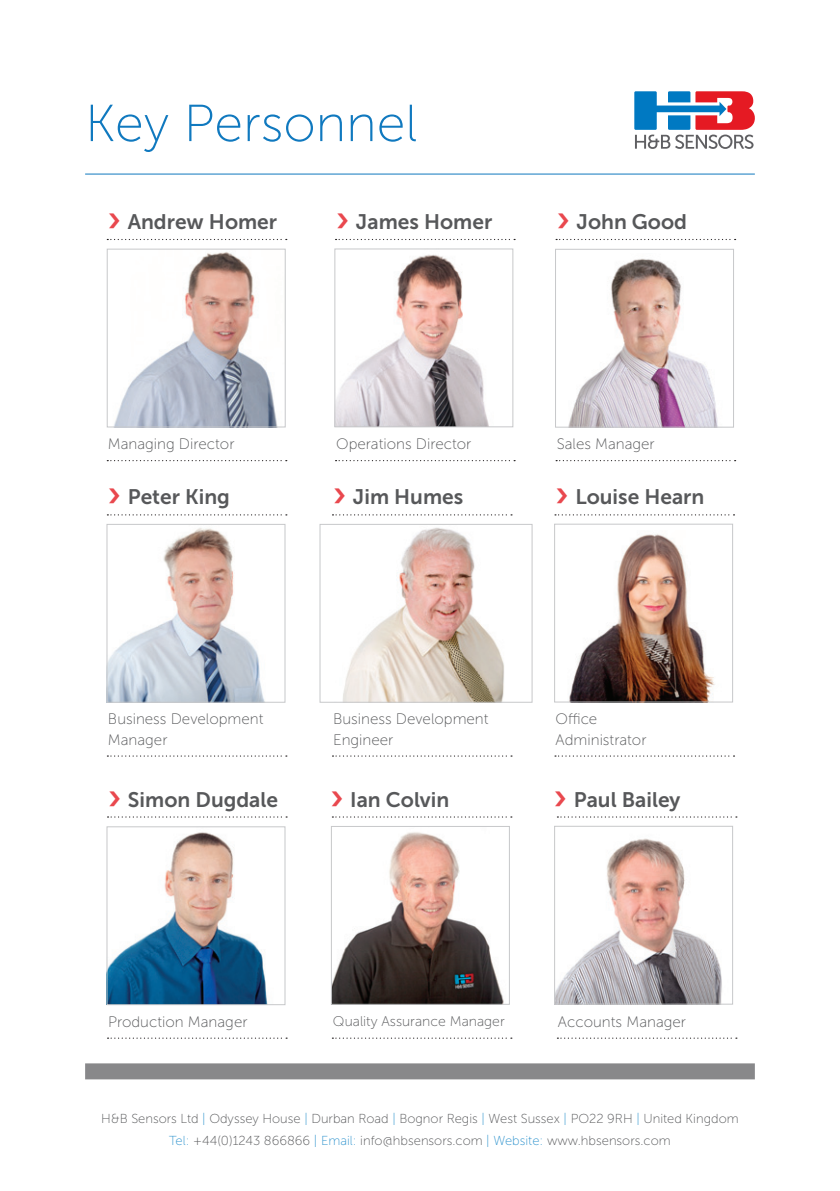
<style>
.page{position:relative;width:840px;height:1191px;background:#fff}
.page>*{position:absolute;margin:0;border:0;box-sizing:border-box;transform-origin:0 0}
.t1{font:52px "Museo Sans 100";color:#1079bf}
.t2{font:21px "Museo Sans 700";color:#57585a}
.t3{font:15.2px/21px "Museo Sans 100";color:#57585a}
.t4{font:14px "Museo Sans 100";color:#57585a}
.t5{font:13px/22px "Museo Sans 100";color:#57585a;text-align:center}
.s1{font-size:36px;color:#e9484e}
.s2{color:#3094ce}
</style>
<div class="page">
<hr style="left:85px;top:174px;width:669px;height:1px;background:#1079bf">
<img style="left:336px;top:254px;width:153px;height:171px">
<div style="left:334px;top:249px;width:179px;height:178px;border:1px solid #c7c8ca"></div>
<svg style="left:335px;top:239px;width:180px;height:1px"></svg>
<svg style="left:335px;top:460px;width:180px;height:1px"></svg>
<img style="left:114px;top:252px;width:163px;height:173px">
<div style="left:107px;top:249px;width:178px;height:178px;border:1px solid #c7c8ca"></div>
<svg style="left:107px;top:239px;width:179px;height:1px"></svg>
<svg style="left:107px;top:460px;width:179px;height:1px"></svg>
<img style="left:569px;top:534px;width:146px;height:166px">
<div style="left:554px;top:524px;width:178px;height:178px;border:1px solid #c7c8ca"></div>
<svg style="left:554px;top:514px;width:180px;height:1px"></svg>
<svg style="left:554px;top:755px;width:180px;height:1px"></svg>
<img style="left:569px;top:258px;width:149px;height:167px">
<div style="left:555px;top:249px;width:178px;height:178px;border:1px solid #c7c8ca"></div>
<svg style="left:555px;top:239px;width:180px;height:1px"></svg>
<svg style="left:555px;top:460px;width:180px;height:1px"></svg>
<img style="left:109px;top:832px;width:159px;height:171px">
<div style="left:107px;top:826px;width:178px;height:179px;border:1px solid #c7c8ca"></div>
<svg style="left:107px;top:816px;width:180px;height:1px"></svg>
<svg style="left:107px;top:1037px;width:180px;height:1px"></svg>
<img style="left:109px;top:528px;width:156px;height:172px">
<div style="left:107px;top:524px;width:178px;height:178px;border:1px solid #c7c8ca"></div>
<svg style="left:107px;top:514px;width:180px;height:1px"></svg>
<svg style="left:107px;top:755px;width:180px;height:1px"></svg>
<img style="left:343px;top:527px;width:161px;height:173px">
<div style="left:319px;top:524px;width:213px;height:178px;border:1px solid #c7c8ca"></div>
<svg style="left:332px;top:514px;width:179px;height:1px"></svg>
<svg style="left:332px;top:755px;width:179px;height:1px"></svg>
<svg style="left:332px;top:816px;width:179px;height:1px"></svg>
<svg style="left:332px;top:1037px;width:179px;height:1px"></svg>
<img style="left:333px;top:832px;width:171px;height:170px">
<div style="left:331px;top:826px;width:178px;height:178px;border:1px solid #c7c8ca"></div>
<svg style="left:557px;top:816px;width:179px;height:1px"></svg>
<svg style="left:557px;top:1037px;width:179px;height:1px"></svg>
<img style="left:556px;top:838px;width:166px;height:164px">
<div style="left:554px;top:826px;width:178px;height:178px;border:1px solid #c7c8ca"></div>
<div style="left:85px;top:1063px;width:669px;height:16px;background:#88888a"></div>
<svg style="left:634px;top:91px;width:120px;height:58px"></svg>
<h1 class="t1" style="left:85px;top:96px;width:333px">Key Personnel</h1>
<h2 class="t2" style="left:108px;top:210px;width:171px"><span class="s1">›</span> Andrew Homer</h2>
<h2 class="t2" style="left:336px;top:210px;width:157px"><span class="s1">›</span> James Homer</h2>
<h2 class="t2" style="left:556px;top:210px;width:132px"><span class="s1">›</span> John Good</h2>
<p class="t3" style="left:108px;top:433px;width:128px">Managing Director</p>
<h2 class="t2" style="left:108px;top:485px;width:123px"><span class="s1">›</span> Peter King</h2>
<p class="t3" style="left:336px;top:433px;width:137px">Operations Director</p>
<h2 class="t2" style="left:333px;top:485px;width:132px"><span class="s1">›</span> Jim Humes</h2>
<p class="t3" style="left:556px;top:433px;width:99px">Sales Manager</p>
<h2 class="t2" style="left:555px;top:485px;width:150px"><span class="s1">›</span> Louise Hearn</h2>
<p class="t3" style="left:108px;top:709px;width:157px">Business Development<br>Manager</p>
<p class="t3" style="left:333px;top:709px;width:157px">Business Development<br>Engineer</p>
<p class="t3" style="left:555px;top:709px;width:92px">Office<br>Administrator</p>
<h2 class="t2" style="left:108px;top:787px;width:171px"><span class="s1">›</span> Simon Dugdale</h2>
<h2 class="t2" style="left:330px;top:787px;width:120px"><span class="s1">›</span> Ian Colvin</h2>
<h2 class="t2" style="left:553px;top:787px;width:128px"><span class="s1">›</span> Paul Bailey</h2>
<p class="t3" style="left:108px;top:1011px;width:141px">Production Manager</p>
<p class="t4" style="left:333px;top:1013px;width:173px">Quality Assurance Manager</p>
<p class="t3" style="left:557px;top:1011px;width:129px">Accounts Manager</p>
<p class="t5" style="left:101px;top:1107px;width:638px">H&amp;B Sensors Ltd <span class="s2">|</span> Odyssey House <span class="s2">|</span> Durban Road <span class="s2">|</span> Bognor Regis <span class="s2">|</span> West Sussex <span class="s2">|</span> PO22 9RH <span class="s2">|</span> United Kingdom<br><span class="s2">Tel:</span> +44(0)1243 866866 <span class="s2">| Email:</span> info@hbsensors.com <span class="s2">| Website:</span> www.hbsensors.com</p>
</div>
